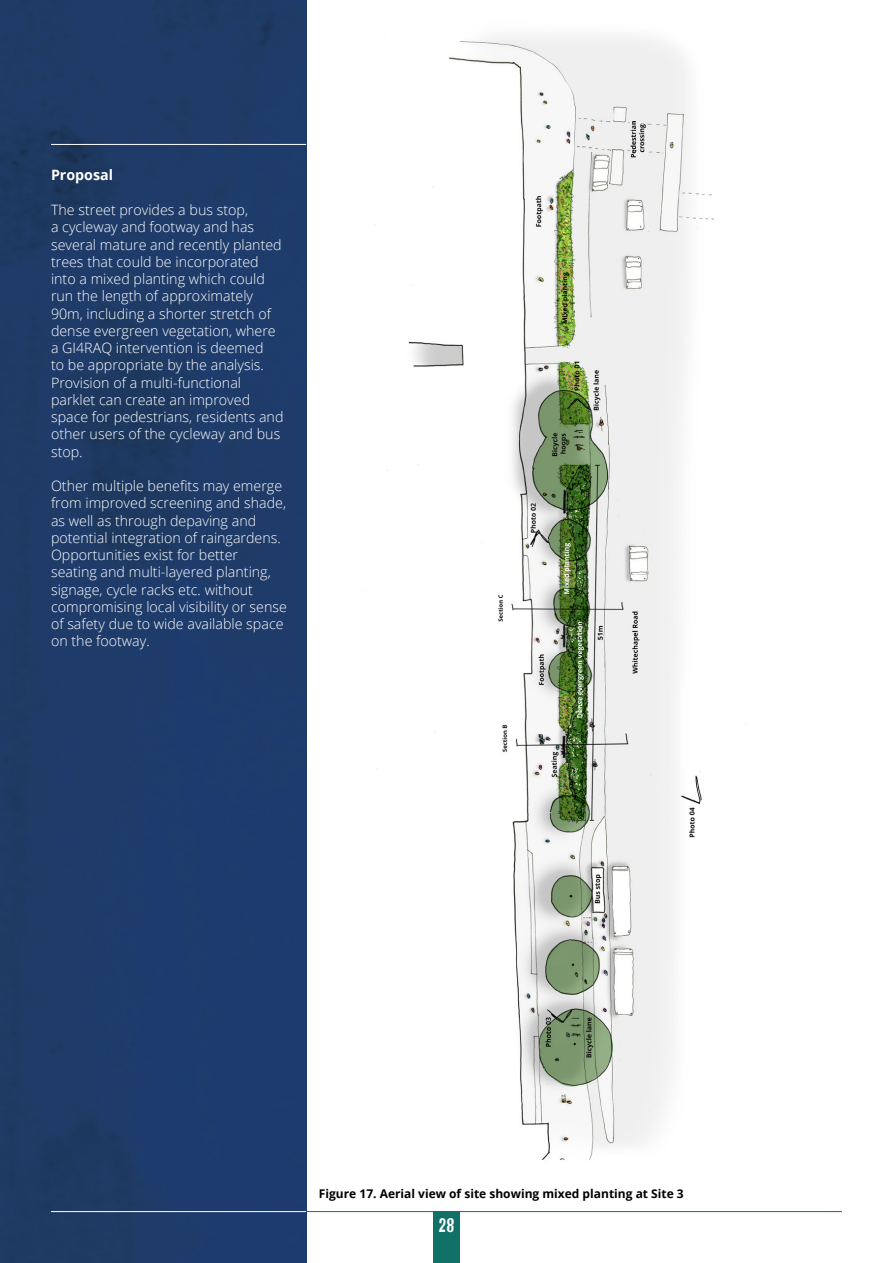
<style>
.page{position:relative;width:893px;height:1263px;background:#fff}
.page>*{position:absolute;margin:0;border:0;box-sizing:border-box;transform-origin:0 0}
.t1{font:18px "Trunk";color:#fff}
.t2{font:300 14.25px/17.2px "Open Sans";color:#fff}
.t3{font:700 14.25px "Open Sans";color:#fff}
.t4{font:700 12px "Open Sans";color:#000}
</style>
<div class="page">
<div style="left:433px;top:1211px;width:27px;height:52px;background:#117167"></div>
<hr style="left:51px;top:1211px;width:791px;height:1px;background:#117167">
<img style="left:374px;top:36px;width:340px;height:1124px">
<div style="left:0;top:0;width:306px;height:1263px;background:#1e3b69"></div>
<hr style="left:51px;top:1211px;width:255px;height:1px;background:#fff">
<hr style="left:51px;top:144px;width:255px;height:1px;background:#fff">
<p class="t3" style="left:51px;top:165px;width:64px">Proposal</p>
<p class="t2" style="left:51px;top:201px;width:234px">The street provides a bus stop,<br>a cycleway and footway and has several mature and recently planted trees that could be incorporated into a mixed planting which could run the length of approximately<br>90m, including a shorter stretch of dense evergreen vegetation, where a GI4RAQ intervention is deemed<br>to be appropriate by the analysis.<br>Provision of a multi-functional parklet can create an improved space for pedestrians, residents and other users of the cycleway and bus stop.</p>
<p class="t2" style="left:51px;top:477px;width:237px">Other multiple benefits may emerge from improved screening and shade, as well as through depaving and potential integration of raingardens.<br>Opportunities exist for better seating and multi-layered planting, signage, cycle racks etc. without compromising local visibility or sense of safety due to wide available space on the footway.</p>
<p class="t4" style="left:319px;top:1185px;width:366px">Figure 17. Aerial view of site showing mixed planting at Site 3</p>
<p class="t1" style="left:438px;top:1217px;width:18px">28</p>
</div>
